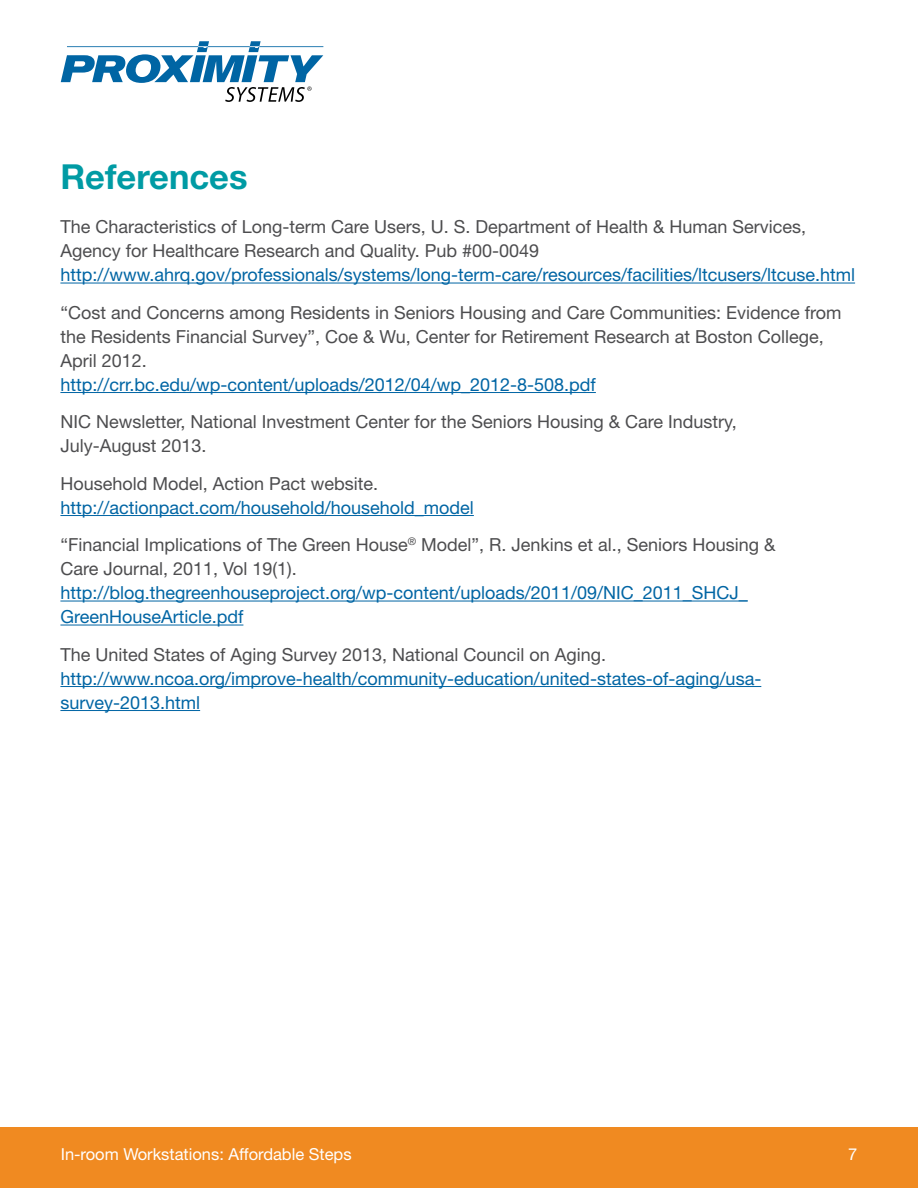
<style>
.page{position:relative;width:918px;height:1188px;background:#fff}
.page>*{position:absolute;margin:0;border:0;box-sizing:border-box;transform-origin:0 0}
.t1{font:700 34.5px "Helvetica Neue";color:#009ba4}
.t2{font:18px/24px "Helvetica Neue";color:#4d4d4f}
.t3{font:18px/24px "Helvetica Neue";color:#0065a4}
.t4{font:16.5px "Helvetica Neue";color:#fff}
.s1{color:#0065a4}
</style>
<div class="page">
<div style="left:0;top:1127px;width:918px;height:61px;background:#f08a21"></div>
<svg style="left:61px;top:41px;width:262px;height:61px"></svg>
<hr style="left:60px;top:283px;width:795px;height:1px;background:#0065a4">
<hr style="left:60px;top:392px;width:536px;height:1px;background:#0065a4">
<hr style="left:60px;top:515px;width:414px;height:1px;background:#0065a4">
<hr style="left:60px;top:601px;width:688px;height:1px;background:#0065a4">
<hr style="left:60px;top:625px;width:183px;height:1px;background:#0065a4">
<hr style="left:60px;top:686px;width:701px;height:1px;background:#0065a4">
<hr style="left:60px;top:710px;width:140px;height:1px;background:#0065a4">
<h1 class="t1" style="left:60px;top:155px;width:189px">References</h1>
<p class="t2" style="left:60px;top:215px;width:747px">The Characteristics of Long-term Care Users, U. S. Department of H ealth &amp; H uman Services,<br>Agency for H ealthcare Research and Quality. Pub #00-0049</p>
<p class="t3" style="left:60px;top:263px;width:796px">http://www.ahrq.gov/professionals/systems/long-term-care/resources/facilities/ltcusers/ltcuse.html</p>
<p class="t2" style="left:60px;top:300px;width:783px">“Cost and Concerns among Residents in Seniors Housing and Care Communities: Evidence from the Residents Financial Survey”, Coe &amp; Wu, Center for Retirement Research at Boston College,<br>April 2012.</p>
<p class="t3" style="left:60px;top:372px;width:537px">http://crr.bc.edu/wp-content/uploads/2012/04/wp_2012-8-508.pdf</p>
<p class="t2" style="left:60px;top:410px;width:678px">NIC Newsletter, National I nvestment Center for the Seniors H ousing &amp; Care I ndustry,<br>July-August 2013.</p>
<p class="t2" style="left:60px;top:471px;width:319px">Household Model, Action Pact website.</p>
<p class="t2" style="left:60px;top:488px;width:717px;line-height:37.5px"><span class="s1">http://actionpact.com/household/household_model<br></span>“Financial I mplications of The Green House<sup>®</sup> Model”, R. Jenkins et al., Seniors Housing &amp;</p>
<p class="t2" style="left:60px;top:557px;width:238px">Care Journal, 2011, Vol 19(1).</p>
<p class="t3" style="left:60px;top:581px;width:689px">http://blog.thegreenhouseproject.org/wp-content/uploads/2011/09/NIC_2011_SHCJ_<br>GreenHouseArticle.pdf</p>
<p class="t2" style="left:60px;top:642px;width:547px">The United States of Aging Survey 2013, National Council on Aging.</p>
<p class="t3" style="left:60px;top:666px;width:702px">http://www.ncoa.org/improve-health/community-education/united-states-of-aging/usa&shy;survey-2013.html</p>
<p class="t4" style="left:61px;top:1144px;width:292px">I n-room Workstations: Affordable Steps</p>
<p class="t4" style="left:848px;top:1144px;width:11px">7</p>
</div>
